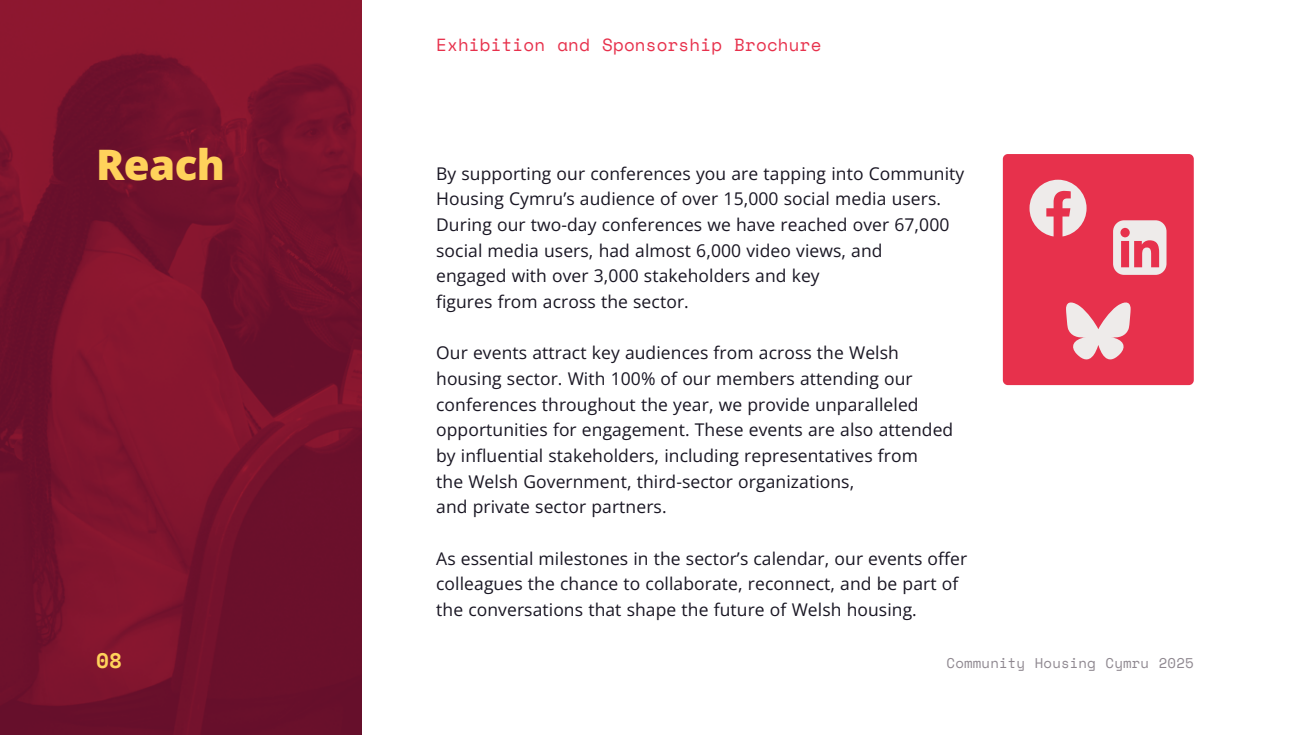
<style>
.page{position:relative;width:1290px;height:735px;background:#fff}
.page>*{position:absolute;margin:0;border:0;box-sizing:border-box;transform-origin:0 0}
.Heading_3{font:800 42px "Open Sans";letter-spacing:-.015em;color:#ffd25b}
.t1{font:700 21px "Space Mono";color:#ffd25b}
.Body_NoIndent{font:17.5px/25.7px "Open Sans";letter-spacing:.005em;color:#191623}
.t2{font:17.5px "Space Mono";letter-spacing:.01em;color:#e7314c}
.t3{font:14px "Space Mono";letter-spacing:.01em;color:#8f8890}
</style>
<div class="page">
<img style="left:0;top:0;width:362px;height:734px">
<div style="left:1003px;top:154px;width:191px;height:231px;background:#e7314c;border-radius:5px"></div>
<svg style="left:1029px;top:180px;width:57px;height:56px"></svg>
<svg style="left:1113px;top:220px;width:53px;height:55px"></svg>
<svg style="left:1066px;top:302px;width:64px;height:58px"></svg>
<p class="Heading_3" style="left:96px;top:135px;width:130px">Reach</p>
<p class="t2" style="left:436px;top:32px;width:387px">Exhibition and Sponsorship Brochure</p>
<p class="Body_NoIndent" style="left:436px;top:160px;width:530px">By supporting our conferences you are tapping into Community Housing Cymru’s audience of over 15,000 social media users.<br>During our two-day conferences we have reached over 67,000 social media users, had almost 6,000 video views, and</p>
<p class="Body_NoIndent" style="left:436px;top:262px;width:385px">engaged with over 3,000 stakeholders and key</p>
<p class="Body_NoIndent" style="left:436px;top:288px;width:254px">figures from across the sector.</p>
<p class="Body_NoIndent" style="left:436px;top:339px;width:519px">Our events attract key audiences from across the Welsh housing sector. With 100% of our members attending our conferences throughout the year, we provide unparalleled opportunities for engagement. These events are also attended by influential stakeholders, including representatives from</p>
<p class="Body_NoIndent" style="left:436px;top:468px;width:419px">the Welsh Government, third-sector organizations,</p>
<p class="Body_NoIndent" style="left:436px;top:493px;width:232px">and private sector partners.</p>
<p class="Body_NoIndent" style="left:436px;top:545px;width:532px">As essential milestones in the sector’s calendar, our events offer colleagues the chance to collaborate, reconnect, and be part of the conversations that shape the future of Welsh housing.</p>
<p class="t1" style="left:96px;top:643px;width:27px">08</p>
<p class="t3" style="left:946px;top:651px;width:249px">Community Housing Cymru 2025</p>
</div>
